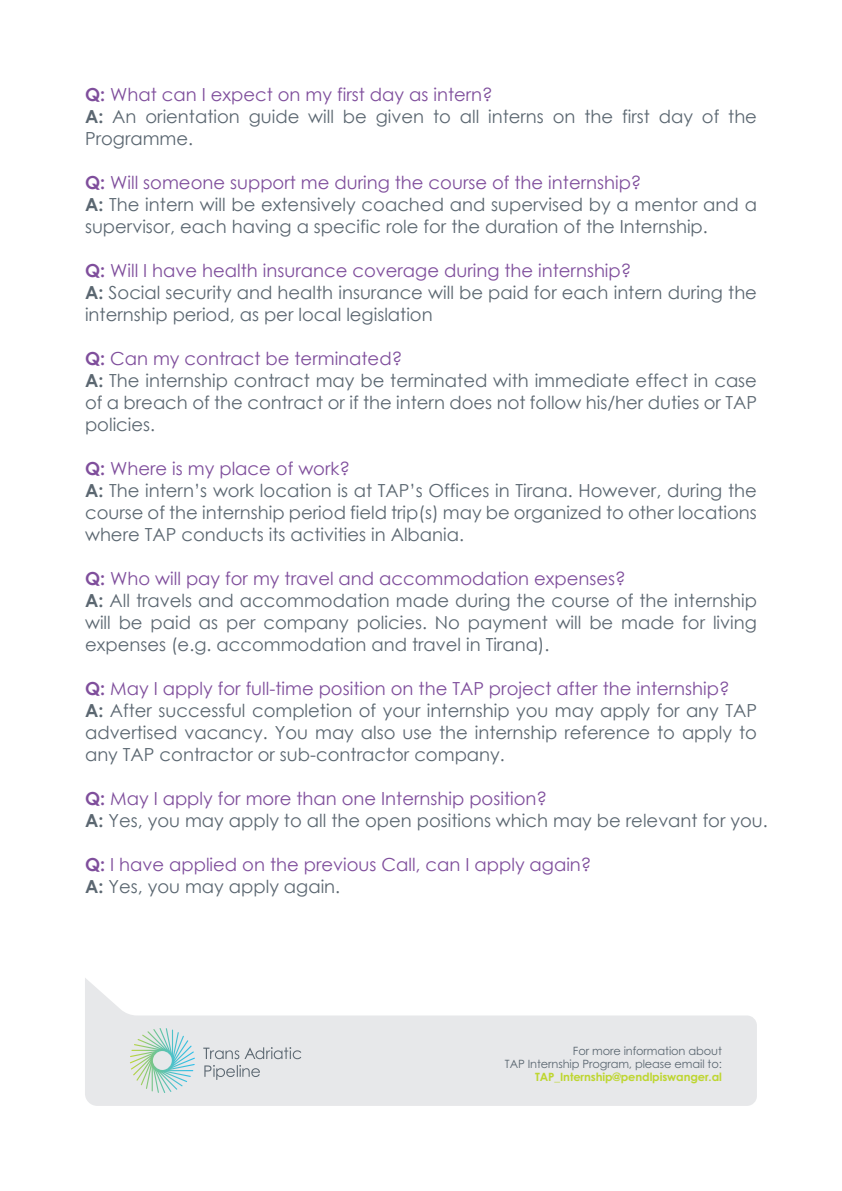
<style>
.page{position:relative;width:842px;height:1191px;background:#fff}
.page>*{position:absolute;margin:0;border:0;box-sizing:border-box;transform-origin:0 0}
.t1{font:18px/22px "Century Gothic";color:#5b6771}
.t2{font:18px/22px "Century Gothic";color:#7f4e9c}
.t3{font:11.4px/13.2px "Century Gothic Std";letter-spacing:-.01em;color:#5b6771;text-align:right}
.t4{font:700 11.4px "Century Gothic Std";letter-spacing:-.01em;color:#bed630}
.s1{font-weight:700;color:#7f4e9c}
.s2{color:#7f4e9c}
.s3{font-weight:700}
.s4{font-weight:700;color:#5b6771}
.s5{color:#5b6771}
</style>
<div class="page">
<svg style="left:85px;top:978px;width:672px;height:128px;fill:#e7e8ea"></svg>
<svg style="left:203px;top:1047px;width:98px;height:12px"></svg>
<svg style="left:204px;top:1065px;width:56px;height:15px"></svg>
<svg style="left:130px;top:1028px;width:65px;height:65px;background:#c6ded8"></svg>
<p class="t1" style="left:85px;top:83px;width:673px"><span class="s1">Q:</span> <span class="s2">What can I expect on my first day as intern?<br></span><span class="s3">A:</span> An orientation guide will be given to all interns on the first day of the<br>Programme.</p>
<p class="t1" style="left:85px;top:171px;width:673px"><span class="s1">Q:</span> <span class="s2">Will someone support me during the course of the internship?<br></span><span class="s3">A:</span> The intern will be extensively coached and supervised by a mentor and a supervisor, each having a specific role for the duration of the Internship.</p>
<p class="t1" style="left:85px;top:259px;width:673px"><span class="s1">Q:</span> <span class="s2">Will I have health insurance coverage during the internship?<br></span><span class="s3">A:</span> Social security and health insurance will be paid for each intern during the internship period, as per local legislation</p>
<p class="t1" style="left:85px;top:347px;width:673px"><span class="s1">Q:</span> <span class="s2">Can my contract be terminated?<br></span><span class="s3">A:</span> The internship contract may be terminated with immediate effect in case of a breach of the contract or if the intern does not follow his/her duties or TAP policies.</p>
<p class="t1" style="left:85px;top:457px;width:673px"><span class="s1">Q:</span> <span class="s2">Where is my place of work?<br></span><span class="s3">A:</span> The intern’s work location is at TAP’s Offices in Tirana. However, during the course of the internship period field trip(s) may be organized to other locations where TAP conducts its activities in Albania.</p>
<p class="t1" style="left:85px;top:567px;width:673px"><span class="s1">Q:</span> <span class="s2">Who will pay for my travel and accommodation expenses?<br></span><span class="s3">A:</span> All travels and accommodation made during the course of the internship will be paid as per company policies. No payment will be made for living expenses (e.g. accommodation and travel in Tirana).</p>
<p class="t1" style="left:85px;top:677px;width:673px"><span class="s1">Q:</span> <span class="s2">May I apply for full-time position on the TAP project after the internship?<br></span><span class="s3">A:</span> After successful completion of your internship you may apply for any TAP advertised vacancy. You may also use the internship reference to apply to any TAP contractor or sub-contractor company.</p>
<p class="t1" style="left:85px;top:787px;width:684px"><span class="s1">Q:</span> <span class="s2">May I apply for more than one Internship position?<br></span><span class="s3">A:</span> Yes, you may apply to all the open positions which may be relevant for you.</p>
<p class="t2" style="left:85px;top:853px;width:508px"><span class="s3">Q:</span> I have applied on the previous Call, can I apply again?<br><span class="s4">A:</span> <span class="s5">Yes, you may apply again.</span></p>
<p class="t3" style="left:505px;top:1044px;width:218px">For more information about<br>TAP Internship Program, please email to:</p>
<p class="t4" style="left:535px;top:1069px;width:188px">TAP_Internship@pendlpiswanger.al</p>
</div>
